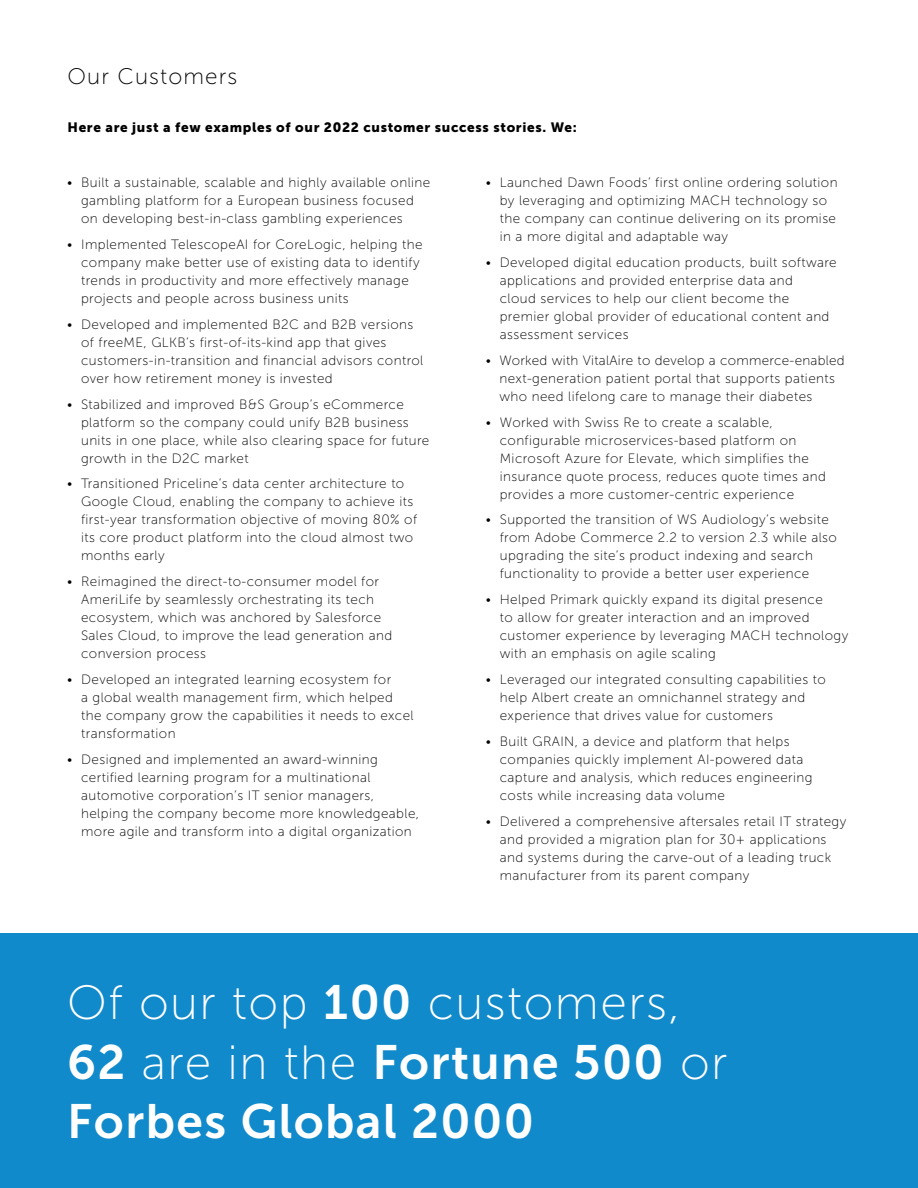
<style>
.page{position:relative;width:918px;height:1188px;background:#fff}
.page>*{position:absolute;margin:0;border:0;box-sizing:border-box;transform-origin:0 0}
.t1{font:48px/59.8px "Museo Sans 700";letter-spacing:.03em;color:#fff}
.t2{font:48px "Museo Sans 100";letter-spacing:.03em;color:#fff}
.t3{font:22.5px "Museo Sans 100";letter-spacing:.05em;color:#000}
.t4{font:13.5px/18px "Museo Sans 100";letter-spacing:.03em;color:#000}
.t5{font:13.5px "Museo Sans 900";letter-spacing:.05em;color:#000}
.s1{font-family:"Museo Sans 700"}
.s2{font-family:"Museo Sans 100"}
</style>
<div class="page">
<div style="left:0;top:933px;width:918px;height:255px;background:#118acb"></div>
<h2 class="t3" style="left:68px;top:65px;width:171px">Our Customers</h2>
<p class="t5" style="left:68px;top:120px;width:511px">Here are just a few examples of our 2022 customer success stories. We:</p>
<p class="t4" style="left:81px;top:174px;width:351px;text-indent:-14px">• Built a sustainable, scalable and highly available online gambling platform for a European business focused on developing best-in-class gambling experiences</p>
<p class="t4" style="left:81px;top:236px;width:343px;text-indent:-14px">• Implemented TelescopeAI for CoreLogic, helping the company make better use of existing data to identify trends in productivity and more effectively manage projects and people across business units</p>
<p class="t4" style="left:81px;top:315px;width:344px;text-indent:-14px">• Developed and implemented B2C and B2B versions of freeME, GLKB’s first-of-its-kind app that gives customers-in-transition and financial advisors control over how retirement money is invested</p>
<p class="t4" style="left:81px;top:395px;width:350px;text-indent:-14px">• Stabilized and improved B&amp;S Group’s eCommerce platform so the company could unify B2B business units in one place, while also clearing space for future growth in the D2C market</p>
<p class="t4" style="left:81px;top:475px;width:338px;text-indent:-14px">• Transitioned Priceline’s data center architecture to Google Cloud, enabling the company to achieve its first-year transformation objective of moving 80% of its core product platform into the cloud almost two months early</p>
<p class="t4" style="left:81px;top:573px;width:313px;text-indent:-14px">• Reimagined the direct-to-consumer model for AmeriLife by seamlessly orchestrating its tech ecosystem, which was anchored by Salesforce Sales Cloud, to improve the lead generation and conversion process</p>
<p class="t4" style="left:81px;top:671px;width:334px;text-indent:-14px">• Developed an integrated learning ecosystem for<br>a global wealth management firm, which helped the company grow the capabilities it needs to excel transformation</p>
<p class="t4" style="left:81px;top:750px;width:340px;text-indent:-14px">• Designed and implemented an award-winning certified learning program for a multinational automotive corporation’s IT senior managers, helping the company become more knowledgeable, more agile and transform into a digital organization</p>
<p class="t4" style="left:500px;top:174px;width:339px;text-indent:-14px">• Launched Dawn Foods’ first online ordering solution by leveraging and optimizing MACH technology so the company can continue delivering on its promise in a more digital and adaptable way</p>
<p class="t4" style="left:500px;top:253px;width:339px;text-indent:-14px">• Developed digital education products, built software applications and provided enterprise data and<br>cloud services to help our client become the premier global provider of educational content and assessment services</p>
<p class="t4" style="left:499px;top:351px;width:347px;text-indent:-14px">• Worked with VitalAire to develop a commerce-enabled next-generation patient portal that supports patients who need lifelong care to manage their diabetes</p>
<p class="t4" style="left:500px;top:413px;width:328px;text-indent:-14px">• Worked with Swiss Re to create a scalable, configurable microservices-based platform on Microsoft Azure for Elevate, which simplifies the insurance quote process, reduces quote times and provides a more customer-centric experience</p>
<p class="t4" style="left:500px;top:511px;width:339px;text-indent:-14px">• Supported the transition of WS Audiology’s website from Adobe Commerce 2.2 to version 2.3 while also upgrading the site’s product indexing and search functionality to provide a better user experience</p>
<p class="t4" style="left:500px;top:591px;width:350px;text-indent:-14px">• Helped Primark quickly expand its digital presence<br>to allow for greater interaction and an improved customer experience by leveraging MACH technology with an emphasis on agile scaling</p>
<p class="t4" style="left:500px;top:670px;width:328px;text-indent:-14px">• Leveraged our integrated consulting capabilities to help Albert create an omnichannel strategy and experience that drives value for customers</p>
<p class="t4" style="left:500px;top:732px;width:314px;text-indent:-14px">• Built GRAIN, a device and platform that helps companies quickly implement AI-powered data capture and analysis, which reduces engineering costs while increasing data volume</p>
<p class="t4" style="left:500px;top:812px;width:348px;text-indent:-14px">• Delivered a comprehensive aftersales retail IT strategy and provided a migration plan for 30+ applications and systems during the carve-out of a leading truck manufacturer from its parent company</p>
<h1 class="t2" style="left:67px;top:977px;width:614px">Of our top <span class="s1">100</span> customers,</h1>
<h1 class="t1" style="left:67px;top:1032px;width:662px">62 <span class="s2">are in the</span> Fortune 500 <span class="s2">or<br></span>Forbes Global 2000</h1>
</div>
